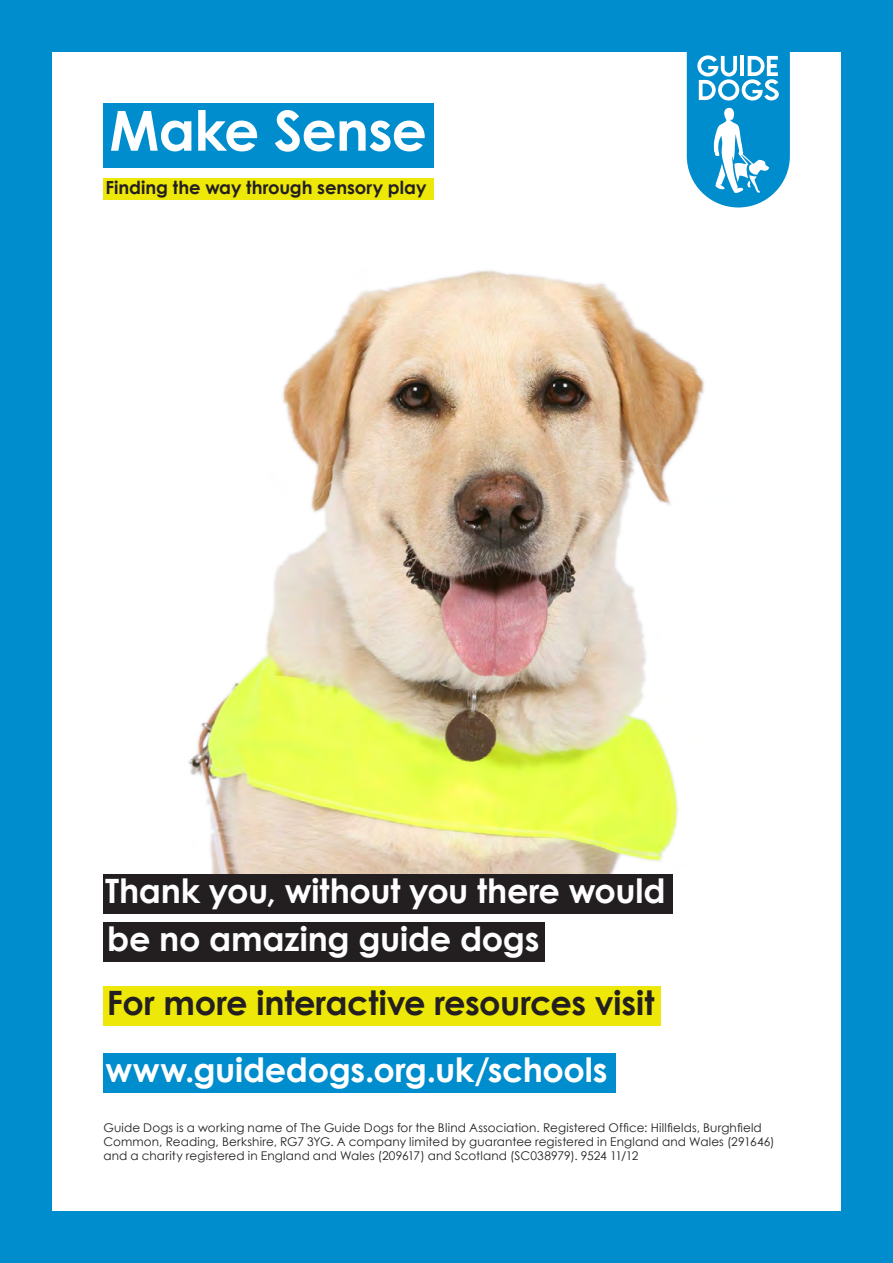
<style>
.page{position:relative;width:893px;height:1263px;background:#fff}
.page>*{position:absolute;margin:0;border:0;box-sizing:border-box;transform-origin:0 0}
.h1a{font:700 55.35px "Century Gothic";letter-spacing:-.015em;color:#fff}
.p6{font:700 33.6px/47.8px "Century Gothic";letter-spacing:-.01em;color:#fff}
.p6-2{font:700 33.6px "Century Gothic";letter-spacing:-.01em;color:#231f20}
.h1b{font:700 18px "Century Gothic";letter-spacing:-.005em;color:#231f20}
.note{font:12px/14.4px "Century Gothic";letter-spacing:.015em;color:#231f20}
</style>
<div class="page">
<svg style="left:687px;top:52px;width:103px;height:155px"></svg>
<div style="left:103px;top:103px;width:331px;height:65px;background:#008dcd"></div>
<div style="left:103px;top:179px;width:331px;height:21px;background:#eee809"></div>
<img style="left:188px;top:270px;width:516px;height:604px">
<div style="left:103px;top:874px;width:570px;height:40px;background:#231f20"></div>
<div style="left:103px;top:922px;width:441px;height:39px;background:#231f20"></div>
<div style="left:103px;top:986px;width:557px;height:39px;background:#eee809"></div>
<div style="left:103px;top:1053px;width:512px;height:40px;background:#008dcd"></div>
<div style="left:0;top:0;width:893px;height:52px;background:#008dcd"></div>
<div style="left:0;top:0;width:52px;height:1263px;background:#008dcd"></div>
<div style="left:841px;top:0;width:52px;height:1263px;background:#008dcd"></div>
<div style="left:0;top:1211px;width:893px;height:52px;background:#008dcd"></div>
<h1 class="h1a" style="left:109px;top:96px;width:319px">Make Sense</h1>
<h1 class="h1b" style="left:106px;top:176px;width:322px">Finding the way through sensory play</h1>
<p class="p6" style="left:105px;top:866px;width:562px">Thank you, without you there would be no amazing guide dogs</p>
<p class="p6-2" style="left:107px;top:981px;width:549px">For more interactive resources visit</p>
<p class="p6" style="left:105px;top:1045px;width:504px">www.guidedogs.org.uk/schools</p>
<p class="note" style="left:103px;top:1120px;width:673px">Guide Dogs is a working name of The Guide Dogs for the Blind Association. Registered Office: Hillfields, Burghfield<br>Common, Reading, Berkshire, RG7 3YG. A company limited by guarantee registered in England and Wales (291646) and a charity registered in England and Wales (209617) and Scotland (SC038979). 9524 11/12</p>
</div>
